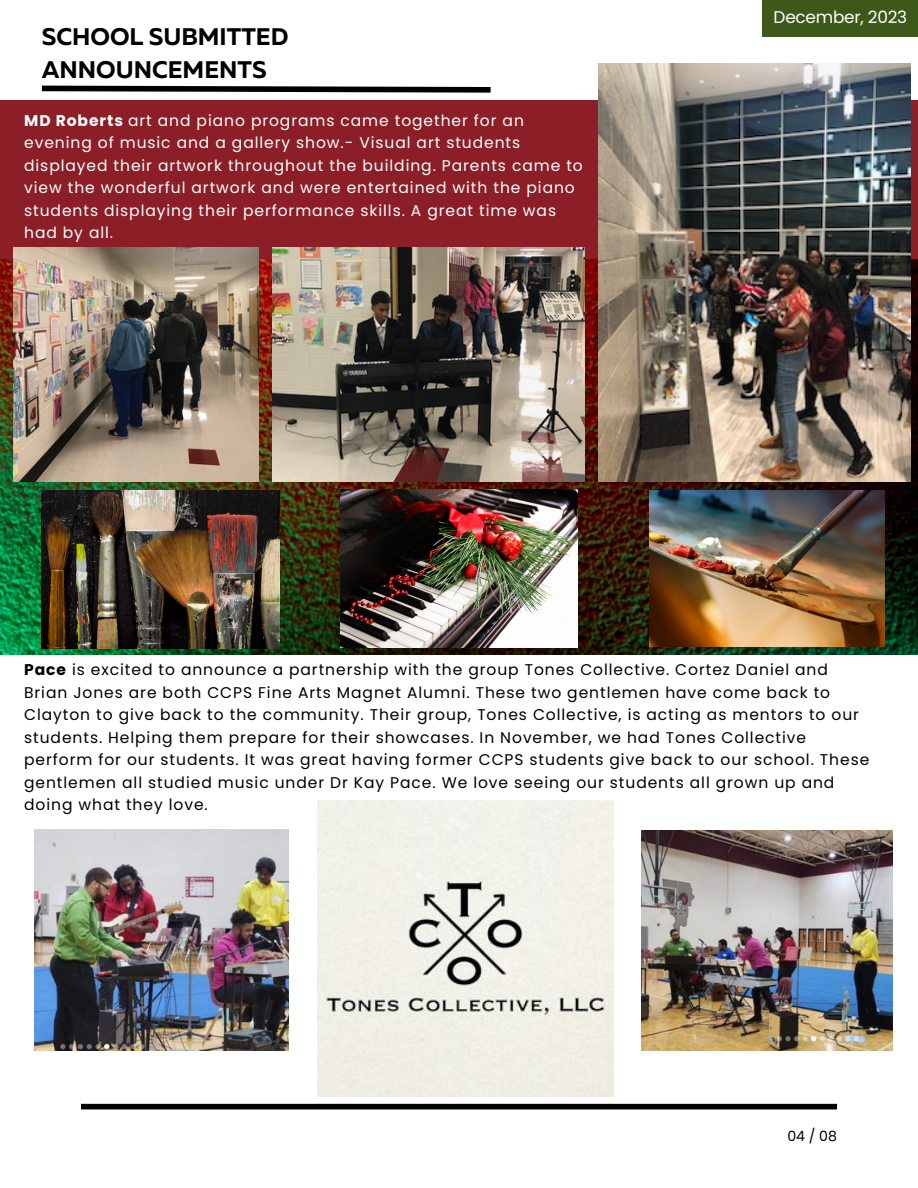
<style>
.page{position:relative;width:918px;height:1188px;background:#fff}
.page>*{position:absolute;margin:0;border:0;box-sizing:border-box;transform-origin:0 0}
.t1{font:700 24px/32.7px "Muller";color:#000}
.t2{font:16.95px "Poppins";letter-spacing:-.015em;color:#fff}
.t3{font:15.45px/22.5px "Poppins";letter-spacing:.06em;color:#000}
.t4{font:15.45px/22.5px "Poppins";letter-spacing:.06em;color:#fff}
.t5{font:14.1px "Poppins";color:#000}
.s1{font-weight:700}
</style>
<div class="page">
<img style="left:0;top:258px;width:918px;height:396px">
<div style="left:0;top:100px;width:918px;height:158px;background:#8b1e26"></div>
<svg style="left:41px;top:85px;width:450px;height:8px"></svg>
<div style="left:81px;top:1104px;width:756px;height:5px;background:#000"></div>
<div style="left:763px;top:0;width:155px;height:37px;background:#3d5919"></div>
<img style="left:272px;top:247px;width:313px;height:234px">
<img style="left:13px;top:247px;width:246px;height:234px">
<img style="left:598px;top:64px;width:313px;height:417px">
<img style="left:317px;top:800px;width:296px;height:296px">
<img style="left:35px;top:830px;width:253px;height:220px">
<img style="left:642px;top:831px;width:251px;height:219px">
<img style="left:42px;top:490px;width:237px;height:159px">
<img style="left:340px;top:489px;width:238px;height:159px">
<img style="left:649px;top:490px;width:236px;height:156px">
<p class="t1" style="left:42px;top:22px;width:248px">SCHOOL SUBMITTED<br>ANNOUNCEMENTS</p>
<p class="t4" style="left:24px;top:109px;width:560px"><span class="s1">MD Roberts</span> art and piano programs came together for an evening of music and a gallery show.- Visual art students displayed their artwork throughout the building. Parents came to view the wonderful artwork and were entertained with the piano students displaying their performance skills. A great time was had by all.</p>
<p class="t2" style="left:774px;top:5px;width:135px">December, 2023</p>
<p class="t3" style="left:24px;top:659px;width:847px"><span class="s1">Pace</span> is excited to announce a partnership with the group Tones Collective. Cortez Daniel and Brian Jones are both CCPS Fine Arts Magnet Alumni. These two gentlemen have come back to Clayton to give back to the community. Their group, Tones Collective, is acting as mentors to our students. Helping them prepare for their showcases. In November, we had Tones Collective perform for our students. It was great having former CCPS students give back to our school. These gentlemen all studied music under Dr Kay Pace. We love seeing our students all grown up and doing what they love.</p>
<p class="t5" style="left:787px;top:1126px;width:51px">04 / 08</p>
</div>
